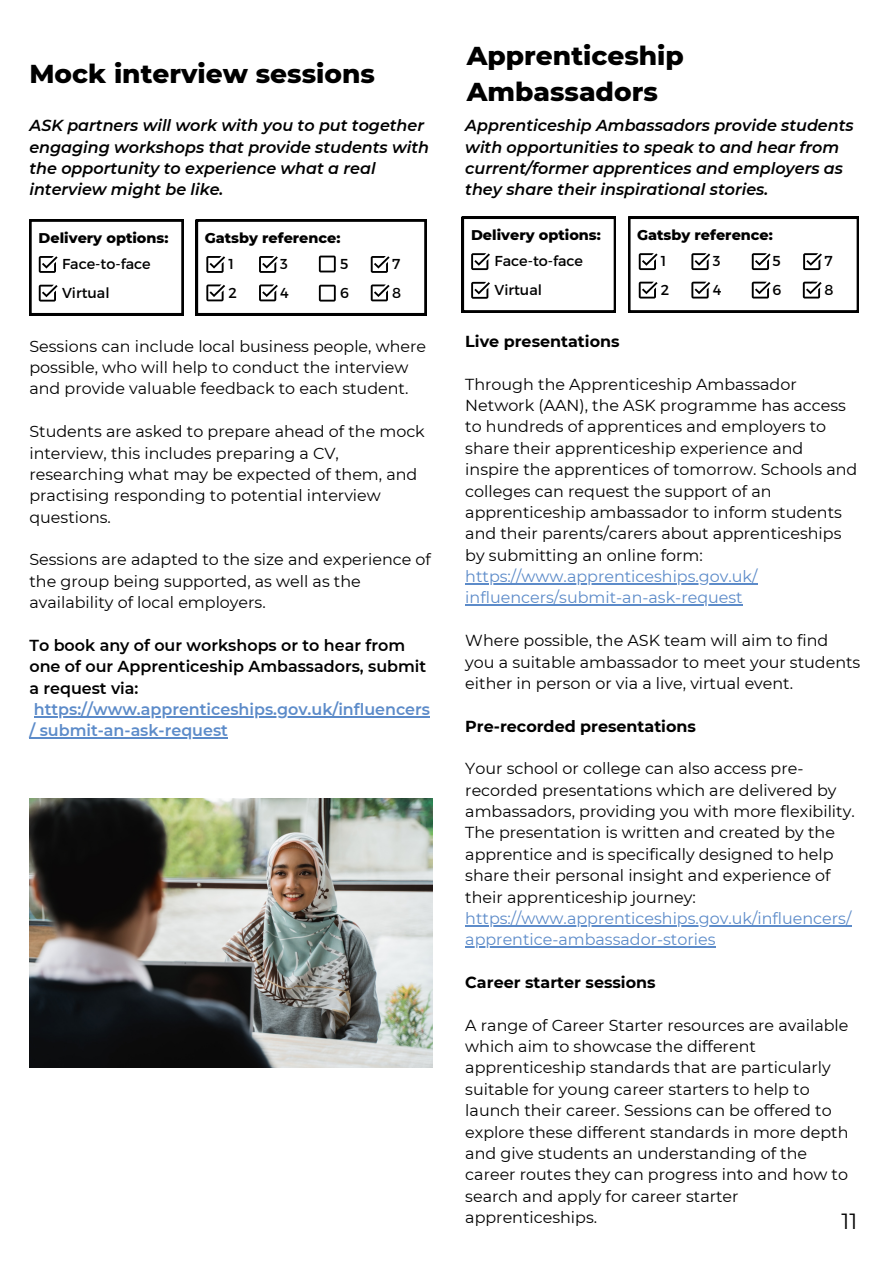
<style>
.page{position:relative;width:893px;height:1264px;background:#fff}
.page>*{position:absolute;margin:0;border:0;box-sizing:border-box;transform-origin:0 0}
.t1{font:800 26.4px/36px "Montserrat";color:#000}
.t2{font:21.9px "Montserrat";color:#000}
.t3{font:15.9px/21.3px "Montserrat";color:#000}
.t4{font:italic 600 15.9px/21.3px "Montserrat";color:#000}
.t5{font:600 15.9px/21.3px "Montserrat";color:#000}
.t6{font:600 15.9px/21.3px "Montserrat";color:#5c8bc9}
.t7{font:700 15.9px "Montserrat";color:#000}
.t8{font:800 14.4px "Montserrat";color:#000}
.t9{font:14.4px "Montserrat";color:#000}
.s1{color:#5c8bc9}
</style>
<div class="page">
<svg style="left:196px;top:220px;width:230px;height:95px"></svg>
<svg style="left:29px;top:220px;width:154px;height:95px"></svg>
<svg style="left:628px;top:217px;width:230px;height:95px"></svg>
<svg style="left:462px;top:217px;width:154px;height:95px"></svg>
<img style="left:29px;top:798px;width:403px;height:269px">
<hr style="left:34px;top:716px;width:395px;height:1px;background:#5c8bc9">
<hr style="left:29px;top:737px;width:199px;height:1px;background:#5c8bc9">
<hr style="left:465px;top:583px;width:292px;height:1px;background:#5c8bc9">
<hr style="left:465px;top:604px;width:277px;height:1px;background:#5c8bc9">
<hr style="left:465px;top:925px;width:386px;height:1px;background:#5c8bc9">
<hr style="left:465px;top:946px;width:250px;height:1px;background:#5c8bc9">
<p class="t1" style="left:29px;top:55px;width:347px">Mock interview sessions</p>
<p class="t1" style="left:466px;top:37px;width:218px">Apprenticeship<br>Ambassadors</p>
<p class="t4" style="left:29px;top:115px;width:401px">ASK partners will work with you to put together engaging workshops that provide students with the opportunity to experience what a real interview might be like.</p>
<p class="t4" style="left:465px;top:115px;width:390px">Apprenticeship Ambassadors provide students with opportunities to speak to and hear from current/former apprentices and employers as they share their inspirational stories.</p>
<p class="t8" style="left:39px;top:229px;width:131px">Delivery options:</p>
<p class="t9" style="left:62px;top:255px;width:90px">Face-to-face</p>
<p class="t9" style="left:228px;top:255px;width:7px">1</p>
<p class="t9" style="left:280px;top:255px;width:9px">3</p>
<p class="t9" style="left:340px;top:255px;width:10px">5</p>
<p class="t9" style="left:392px;top:255px;width:10px">7</p>
<p class="t9" style="left:62px;top:283px;width:49px">Virtual</p>
<p class="t9" style="left:228px;top:284px;width:10px">2</p>
<p class="t9" style="left:280px;top:284px;width:10px">4</p>
<p class="t9" style="left:340px;top:284px;width:10px">6</p>
<p class="t9" style="left:392px;top:284px;width:11px">8</p>
<p class="t8" style="left:205px;top:229px;width:137px">Gatsby reference:</p>
<p class="t8" style="left:471px;top:226px;width:131px">Delivery options:</p>
<p class="t9" style="left:494px;top:252px;width:90px">Face-to-face</p>
<p class="t9" style="left:661px;top:252px;width:7px">1</p>
<p class="t9" style="left:712px;top:252px;width:9px">3</p>
<p class="t9" style="left:772px;top:252px;width:10px">5</p>
<p class="t9" style="left:824px;top:252px;width:10px">7</p>
<p class="t9" style="left:494px;top:280px;width:49px">Virtual</p>
<p class="t9" style="left:661px;top:281px;width:10px">2</p>
<p class="t9" style="left:712px;top:281px;width:10px">4</p>
<p class="t9" style="left:772px;top:281px;width:10px">6</p>
<p class="t9" style="left:824px;top:281px;width:11px">8</p>
<p class="t8" style="left:637px;top:226px;width:137px">Gatsby reference:</p>
<p class="t3" style="left:29px;top:335px;width:398px">Sessions can include local business people, where possible, who will help to conduct the interview and provide valuable feedback to each student.</p>
<p class="t3" style="left:29px;top:421px;width:397px">Students are asked to prepare ahead of the mock interview, this includes preparing a CV, researching what may be expected of them, and practising responding to potential interview questions.</p>
<p class="t3" style="left:29px;top:549px;width:403px">Sessions are adapted to the size and experience of the group being supported, as well as the availability of local employers.</p>
<p class="t5" style="left:29px;top:634px;width:398px">To book any of our workshops or to hear from one of our Apprenticeship Ambassadors, submit a request via:</p>
<p class="t6" style="left:29px;top:698px;width:402px">https://www.apprenticeships.gov.uk/influencers / submit-an-ask-request</p>
<p class="t7" style="left:465px;top:331px;width:156px">Live presentations</p>
<p class="t3" style="left:465px;top:373px;width:393px">Through the Apprenticeship Ambassador Network (AAN), the ASK programme has access to hundreds of apprentices and employers to share their apprenticeship experience and inspire the apprentices of tomorrow. Schools and colleges can request the support of an apprenticeship ambassador to inform students and their parents/carers about apprenticeships by submitting an online form: <span class="s1">https://www.apprenticeships.gov.uk/ influencers/submit-an-ask-request</span></p>
<p class="t3" style="left:465px;top:629px;width:396px">Where possible, the ASK team will aim to find you a suitable ambassador to meet your students either in person or via a live, virtual event.</p>
<p class="t7" style="left:465px;top:716px;width:232px">Pre-recorded presentations</p>
<p class="t3" style="left:465px;top:758px;width:391px">Your school or college can also access pre&shy;recorded presentations which are delivered by ambassadors, providing you with more flexibility.<br>The presentation is written and created by the apprentice and is specifically designed to help share their personal insight and experience of their apprenticeship journey: <span class="s1">https://www.apprenticeships.gov.uk/influencers/ apprentice-ambassador-stories</span></p>
<p class="t7" style="left:465px;top:972px;width:192px">Career starter sessions</p>
<p class="t3" style="left:465px;top:1014px;width:384px">A range of Career Starter resources are available which aim to showcase the different apprenticeship standards that are particularly suitable for young career starters to help to launch their career. Sessions can be offered to explore these different standards in more depth and give students an understanding of the career routes they can progress into and how to search and apply for career starter apprenticeships.</p>
<p class="t2" style="left:841px;top:1207px;width:17px">11</p>
</div>
